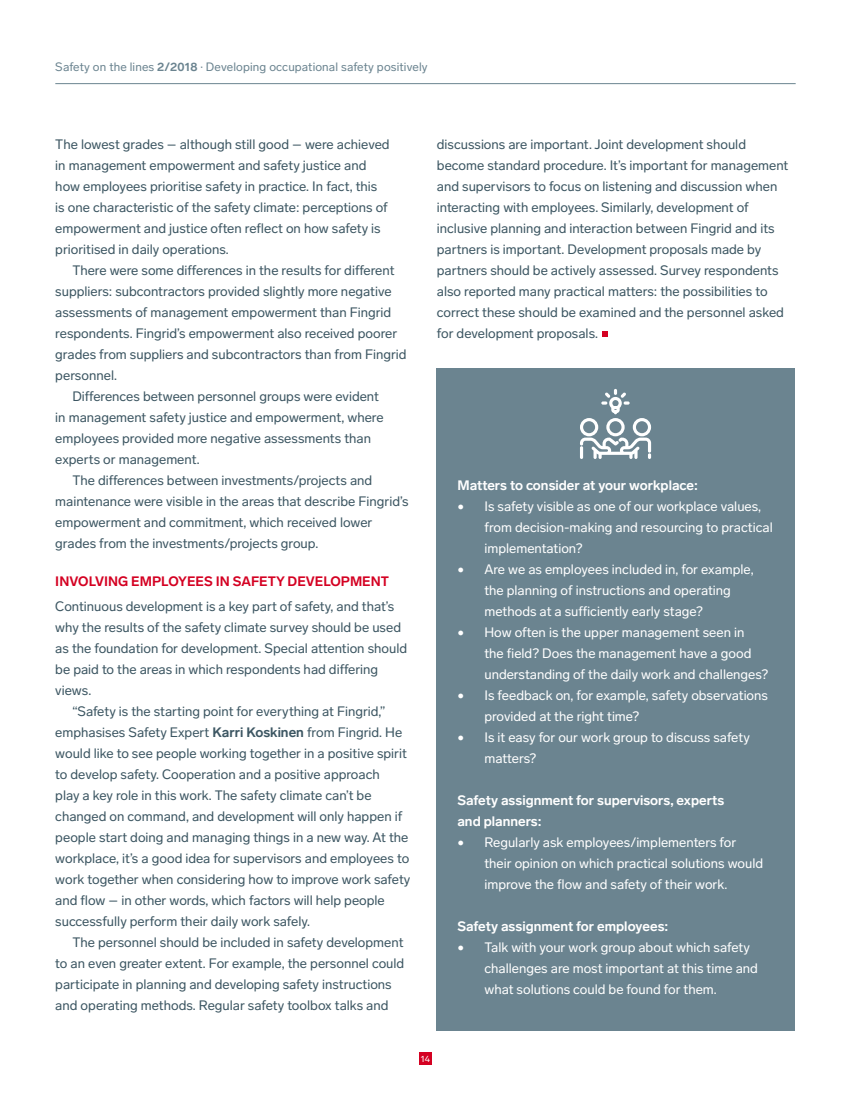
<style>
.page{position:relative;width:851px;height:1106px;background:#fff}
.page>*{position:absolute;margin:0;border:0;box-sizing:border-box;transform-origin:0 0}
.t1{font:13.5px/21px "Lab Grotesque";color:#3c5662}
.t2{font:13.5px/21px "Lab Grotesque";color:#fff}
.t3{font:700 13.5px/21px "Lab Grotesque";color:#fff}
.t4{font:700 13.5px "Lab Grotesque";color:#d40122}
.t5{font:12px "Lab Grotesque";letter-spacing:.01em;color:#6b8490}
.t6{font:9px "Lab Grotesque";color:#fff}
.s1{font-weight:700}
</style>
<div class="page">
<div style="left:419px;top:1052px;width:13px;height:12px;background:#d40122"></div>
<hr style="left:55px;top:83px;width:740px;height:1px;background:#6b8490">
<div style="left:437px;top:368px;width:357px;height:662px;background:#6b8490"></div>
<svg style="left:580px;top:389px;width:71px;height:70px"></svg>
<svg style="left:602px;top:331px;width:5px;height:5px"></svg>
<p class="t5" style="left:55px;top:59px;width:374px">Safety on the lines <span class="s1">2/2018</span> · Developing occupational safety positively</p>
<p class="t1" style="left:55px;top:133px;width:336px">The lowest grades – although still good – were achieved in management empowerment and safety justice and how employees prioritise safety in practice. In fact, this is one characteristic of the safety climate: perceptions of empowerment and justice often reflect on how safety is prioritised in daily operations.</p>
<p class="t1" style="left:72px;top:259px;width:323px">There were some differences in the results for different</p>
<p class="t1" style="left:55px;top:280px;width:338px">suppliers: subcontractors provided slightly more negative</p>
<p class="t1" style="left:55px;top:301px;width:337px">assessments of management empowerment than Fingrid</p>
<p class="t1" style="left:55px;top:322px;width:343px">respondents. Fingrid’s empowerment also received poorer</p>
<p class="t1" style="left:55px;top:343px;width:353px">grades from suppliers and subcontractors than from Fingrid</p>
<p class="t1" style="left:55px;top:364px;width:63px">personnel.</p>
<p class="t1" style="left:72px;top:386px;width:308px">Differences between personnel groups were evident</p>
<p class="t1" style="left:55px;top:407px;width:330px">in management safety justice and empowerment, where</p>
<p class="t1" style="left:55px;top:428px;width:317px">employees provided more negative assessments than</p>
<p class="t1" style="left:55px;top:449px;width:146px">experts or management.</p>
<p class="t1" style="left:72px;top:470px;width:301px">The differences between investments/projects and</p>
<p class="t1" style="left:55px;top:491px;width:354px">maintenance were visible in the areas that describe Fingrid’s</p>
<p class="t1" style="left:55px;top:512px;width:318px">empowerment and commitment, which received lower</p>
<p class="t1" style="left:55px;top:533px;width:264px">grades from the investments/projects group.</p>
<p class="t4" style="left:55px;top:573px;width:335px">INVOLVING EMPLOYEES IN SAFETY DEVELOPMENT</p>
<p class="t1" style="left:55px;top:596px;width:340px">Continuous development is a key part of safety, and that’s</p>
<p class="t1" style="left:55px;top:617px;width:347px">why the results of the safety climate survey should be used</p>
<p class="t1" style="left:55px;top:638px;width:353px">as the foundation for development. Special attention should</p>
<p class="t1" style="left:55px;top:659px;width:324px">be paid to the areas in which respondents had differing</p>
<p class="t1" style="left:55px;top:680px;width:37px">views.</p>
<p class="t1" style="left:72px;top:701px;width:314px">“Safety is the starting point for everything at Fingrid,”</p>
<p class="t1" style="left:55px;top:722px;width:348px">emphasises Safety Expert <span class="s1">Karri Koskinen</span> from Fingrid. He</p>
<p class="t1" style="left:55px;top:743px;width:353px">would like to see people working together in a positive spirit</p>
<p class="t1" style="left:55px;top:764px;width:326px">to develop safety. Cooperation and a positive approach</p>
<p class="t1" style="left:55px;top:785px;width:318px">play a key role in this work. The safety climate can’t be</p>
<p class="t1" style="left:55px;top:806px;width:348px">changed on command, and development will only happen if</p>
<p class="t1" style="left:55px;top:827px;width:354px">people start doing and managing things in a new way. At the</p>
<p class="t1" style="left:55px;top:848px;width:355px">workplace, it’s a good idea for supervisors and employees to</p>
<p class="t1" style="left:55px;top:869px;width:356px">work together when considering how to improve work safety</p>
<p class="t1" style="left:55px;top:890px;width:331px">and flow – in other words, which factors will help people</p>
<p class="t1" style="left:55px;top:911px;width:256px">successfully perform their daily work safely.</p>
<p class="t1" style="left:72px;top:932px;width:332px">The personnel should be included in safety development</p>
<p class="t1" style="left:55px;top:953px;width:350px">to an even greater extent. For example, the personnel could</p>
<p class="t1" style="left:55px;top:974px;width:338px">participate in planning and developing safety instructions</p>
<p class="t1" style="left:55px;top:995px;width:335px">and operating methods. Regular safety toolbox talks and</p>
<p class="t1" style="left:437px;top:134px;width:353px">discussions are important. Joint development should become standard procedure. It’s important for management and supervisors to focus on listening and discussion when interacting with employees. Similarly, development of inclusive planning and interaction between Fingrid and its partners is important. Development proposals made by partners should be actively assessed. Survey respondents also reported many practical matters: the possibilities to correct these should be examined and the personnel asked for development proposals.</p>
<p class="t3" style="left:457px;top:475px;width:242px">Matters to consider at your workplace:</p>
<p class="t2" style="left:484px;top:496px;width:290px;text-indent:-27px">• Is safety visible as one of our workplace values, from decision-making and resourcing to practical implementation?</p>
<p class="t2" style="left:484px;top:559px;width:271px;text-indent:-27px">• Are we as employees included in, for example, the planning of instructions and operating methods at a sufficiently early stage?</p>
<p class="t2" style="left:484px;top:622px;width:285px;text-indent:-27px">• How often is the upper management seen in<br>the field? Does the management have a good understanding of the daily work and challenges?</p>
<p class="t2" style="left:484px;top:685px;width:285px;text-indent:-27px">• Is feedback on, for example, safety observations provided at the right time?</p>
<p class="t2" style="left:484px;top:727px;width:267px;text-indent:-27px">• Is it easy for our work group to discuss safety matters?</p>
<p class="t3" style="left:457px;top:790px;width:268px">Safety assignment for supervisors, experts and planners:</p>
<p class="t2" style="left:484px;top:832px;width:280px;text-indent:-27px">• Regularly ask employees/implementers for their opinion on which practical solutions would improve the flow and safety of their work.</p>
<p class="t3" style="left:457px;top:916px;width:212px">Safety assignment for employees:</p>
<p class="t2" style="left:484px;top:937px;width:275px;text-indent:-27px">• Talk with your work group about which safety challenges are most important at this time and what solutions could be found for them.</p>
<p class="t6" style="left:421px;top:1053px;width:11px">14</p>
</div>
